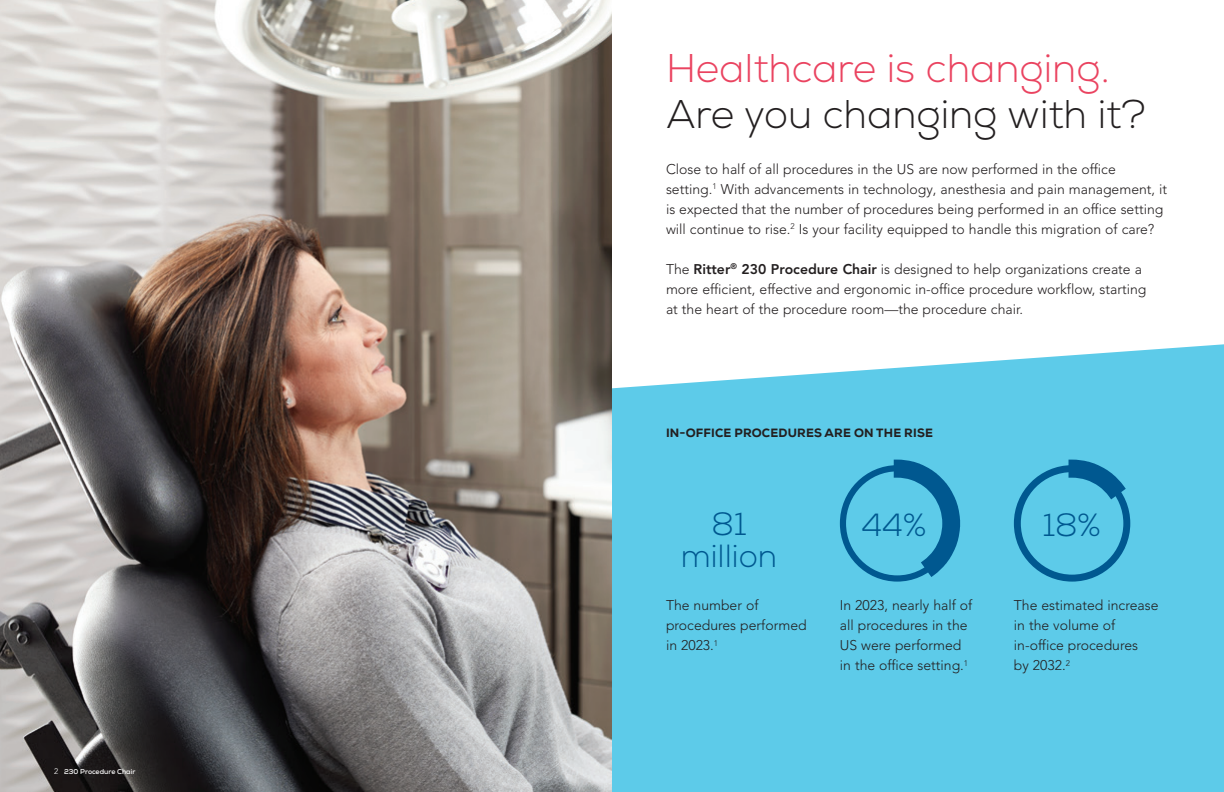
<style>
.page{position:relative;width:1224px;height:792px;background:#fff}
.page>*{position:absolute;margin:0;border:0;box-sizing:border-box;transform-origin:0 0}
.t1{font:300 40px/46px "Nexa";color:#ea4360}
.t2{font:300 32px "Nexa";color:#005890}
.NEW_CAPTIONS{font:300 14px/20px "Avenir LT Pro";color:#231f20}
.Headline_Style_5{font:800 12px "Nexa";letter-spacing:.015em;color:#231f20}
.t3{font:700 7px "Nexa";letter-spacing:-.005em;color:#fff}
.s1{font-family:"Avenir LT Pro";font-weight:300;font-size:8px}
.s2{color:#231f20}
.s3{font-weight:800}
</style>
<div class="page">
<img style="left:0;top:0;width:612px;height:792px">
<div style="left:612px;top:344px;width:612px;height:448px;background:#5dcbe9"></div>
<svg style="left:838px;top:460px;width:122px;height:124px"></svg>
<svg style="left:1011px;top:460px;width:122px;height:124px"></svg>
<p class="t3" style="left:54px;top:767px;width:83px"><span class="s1">2</span> 230 Procedure Chair</p>
<p class="t1" style="left:666px;top:46px;width:481px">Healthcare is changing.<br><span class="s2">Are you changing with it?</span></p>
<p class="NEW_CAPTIONS" style="left:666px;top:159px;width:503px">Close to half of all procedures in the US are now performed in the office setting.<sup>1</sup> With advancements in technology, anesthesia and pain management, it is expected that the number of procedures being performed in an office setting will continue to rise.<sup>2</sup> Is your facility equipped to handle this migration of care?</p>
<p class="NEW_CAPTIONS" style="left:666px;top:259px;width:482px">The <span class="s3">Ritter</span><sup>®</sup> <span class="s3">230 Procedure Chair</span> is designed to help organizations create a more efficient, effective and ergonomic in-office procedure workflow, starting at the heart of the procedure room—the procedure chair.</p>
<p class="Headline_Style_5" style="left:666px;top:425px;width:268px">IN-OFFICE PROCEDURES ARE ON THE RISE</p>
<p class="t2" style="left:711px;top:506px;width:37px">81</p>
<p class="t2" style="left:681px;top:538px;width:98px">million</p>
<p class="t2" style="left:861px;top:506px;width:67px">44%</p>
<p class="t2" style="left:1042px;top:506px;width:60px">18%</p>
<p class="NEW_CAPTIONS" style="left:666px;top:596px;width:142px">The number of procedures performed in 2023.<sup>1</sup></p>
<p class="NEW_CAPTIONS" style="left:840px;top:596px;width:134px">In 2023, nearly half of all procedures in the<br>US were performed in the office setting.<sup>1</sup></p>
<p class="NEW_CAPTIONS" style="left:1014px;top:596px;width:146px">The estimated increase in the volume of</p>
<p class="NEW_CAPTIONS" style="left:1014px;top:636px;width:126px">in-office procedures by 2032.<sup>2</sup></p>
</div>
